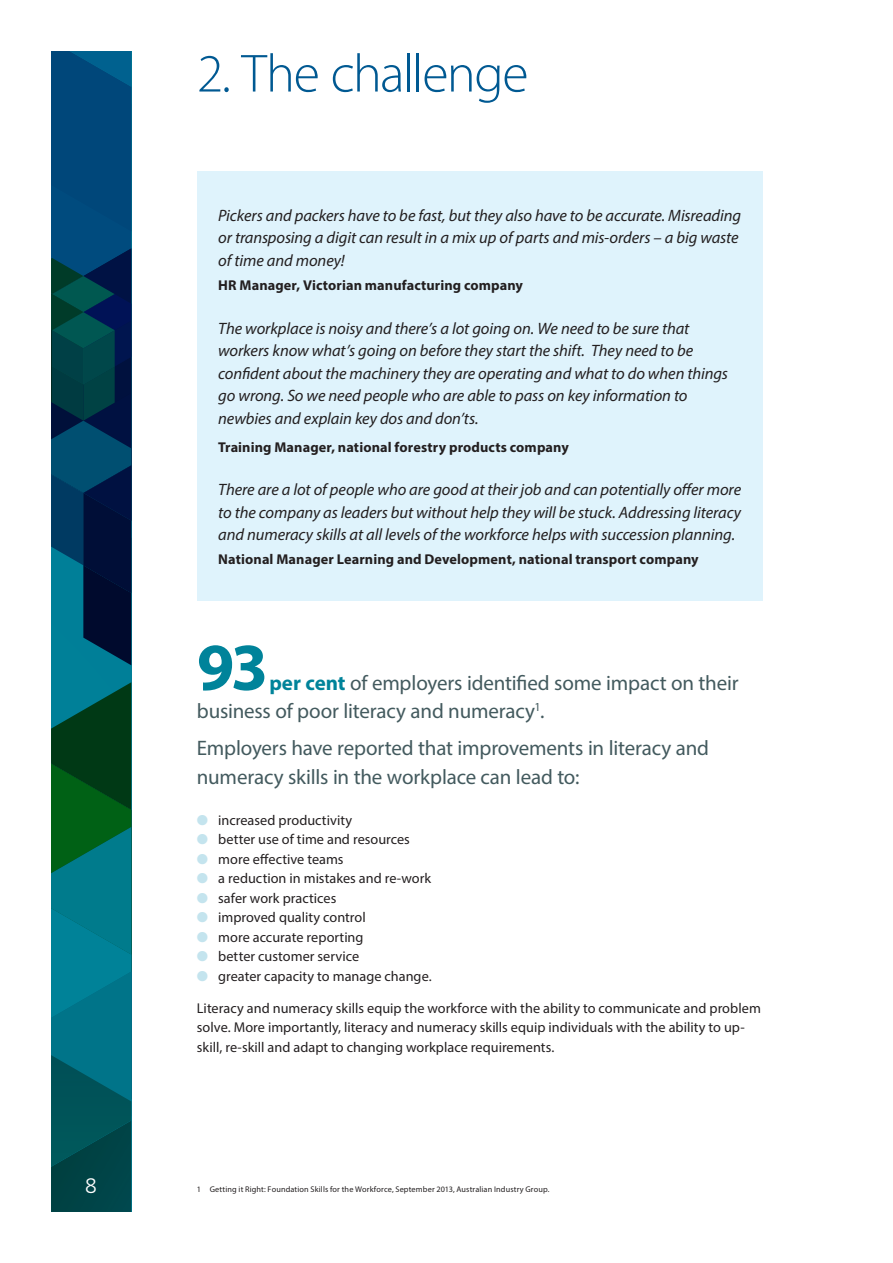
<style>
.page{position:relative;width:893px;height:1263px;background:#fff}
.page>*{position:absolute;margin:0;border:0;box-sizing:border-box;transform-origin:0 0}
.t1{font:700 67.5px "Myriad Pro";color:#00839a}
.t2{font:300 54px "Myriad Pro";letter-spacing:-.03em;color:#005992}
.t3{font:21px/28.5px "Myriad Pro";letter-spacing:-.01em;color:#435a5e}
.t4{font:300 21px "Frutiger LT Std";color:#fff}
.t5{font:italic 16.5px/22.5px "Myriad Pro";letter-spacing:-.005em;color:#231f20}
.t6{font:14.25px/19.5px "Myriad Pro";color:#231f20}
.t7{font:700 14.25px "Myriad Pro";letter-spacing:.01em;color:#231f20}
.t8{font:8.25px "Myriad Pro";letter-spacing:.015em;color:#231f20}
.s1{font-weight:700;color:#00839a}
.s2{color:#c4e4ee}
</style>
<div class="page">
<svg style="left:51px;top:51px;width:80px;height:614px;background:#003d61"></svg>
<svg style="left:51px;top:682px;width:80px;height:530px;background:#00625d"></svg>
<div style="left:197px;top:172px;width:565px;height:429px;background:#dff3fc"></div>
<p class="t4" style="left:85px;top:1174px;width:13px">8</p>
<h2 class="t2" style="left:197px;top:41px;width:333px">2. The challenge</h2>
<p class="t5" style="left:218px;top:204px;width:524px">Pickers and packers have to be fast, but they also have to be accurate. Misreading or transposing a digit can result in a mix up of parts and mis-orders – a big waste of time and money!</p>
<p class="t7" style="left:218px;top:276px;width:306px">HR Manager, Victorian manufacturing company</p>
<p class="t5" style="left:218px;top:316px;width:511px">The workplace is noisy and there’s a lot going on. We need to be sure that workers know what’s going on before they start the shift. They need to be confident about the machinery they are operating and what to do when things go wrong. So we need people who are able to pass on key information to newbies and explain key dos and don’ts.</p>
<p class="t7" style="left:218px;top:437px;width:352px">Training Manager, national forestry products company</p>
<p class="t5" style="left:218px;top:478px;width:524px;text-align:justify">There are a lot of people who are good at their job and can potentially offer more to the company as leaders but without help they will be stuck. Addressing literacy and numeracy skills at all levels of the workforce helps with succession planning.</p>
<p class="t7" style="left:218px;top:550px;width:482px">National Manager Learning and Development, national transport company</p>
<h1 class="t1" style="left:197px;top:623px;width:73px">93</h1>
<p class="t3" style="left:197px;top:668px;width:543px;text-indent:72px"><span class="s1">per cent</span> of employers identified some impact on their business of poor literacy and numeracy<sup>1</sup>.</p>
<p class="t3" style="left:197px;top:734px;width:514px">Employers have reported that improvements in literacy and numeracy skills in the workplace can lead to:</p>
<p class="t6" style="left:197px;top:810px;width:157px"><span class="s2">●</span> increased productivity</p>
<p class="t6" style="left:197px;top:829px;width:214px"><span class="s2">●</span> better use of time and resources</p>
<p class="t6" style="left:197px;top:849px;width:148px"><span class="s2">●</span> more effective teams</p>
<p class="t6" style="left:197px;top:868px;width:236px"><span class="s2">●</span> a reduction in mistakes and re-work</p>
<p class="t6" style="left:197px;top:888px;width:141px"><span class="s2">●</span> safer work practices</p>
<p class="t6" style="left:197px;top:907px;width:170px"><span class="s2">●</span> improved quality control</p>
<p class="t6" style="left:197px;top:927px;width:168px"><span class="s2">●</span> more accurate reporting</p>
<p class="t6" style="left:197px;top:946px;width:164px"><span class="s2">●</span> better customer service</p>
<p class="t6" style="left:197px;top:966px;width:236px"><span class="s2">●</span> greater capacity to manage change.</p>
<p class="t6" style="left:197px;top:998px;width:565px">Literacy and numeracy skills equip the workforce with the ability to communicate and problem solve. More importantly, literacy and numeracy skills equip individuals with the ability to up&shy;skill, re-skill and adapt to changing workplace requirements.</p>
<p class="t8" style="left:197px;top:1184px;width:354px">1 Getting it Right: Foundation Skills for the Workforce, September 2013, Australian Industry Group.</p>
</div>
